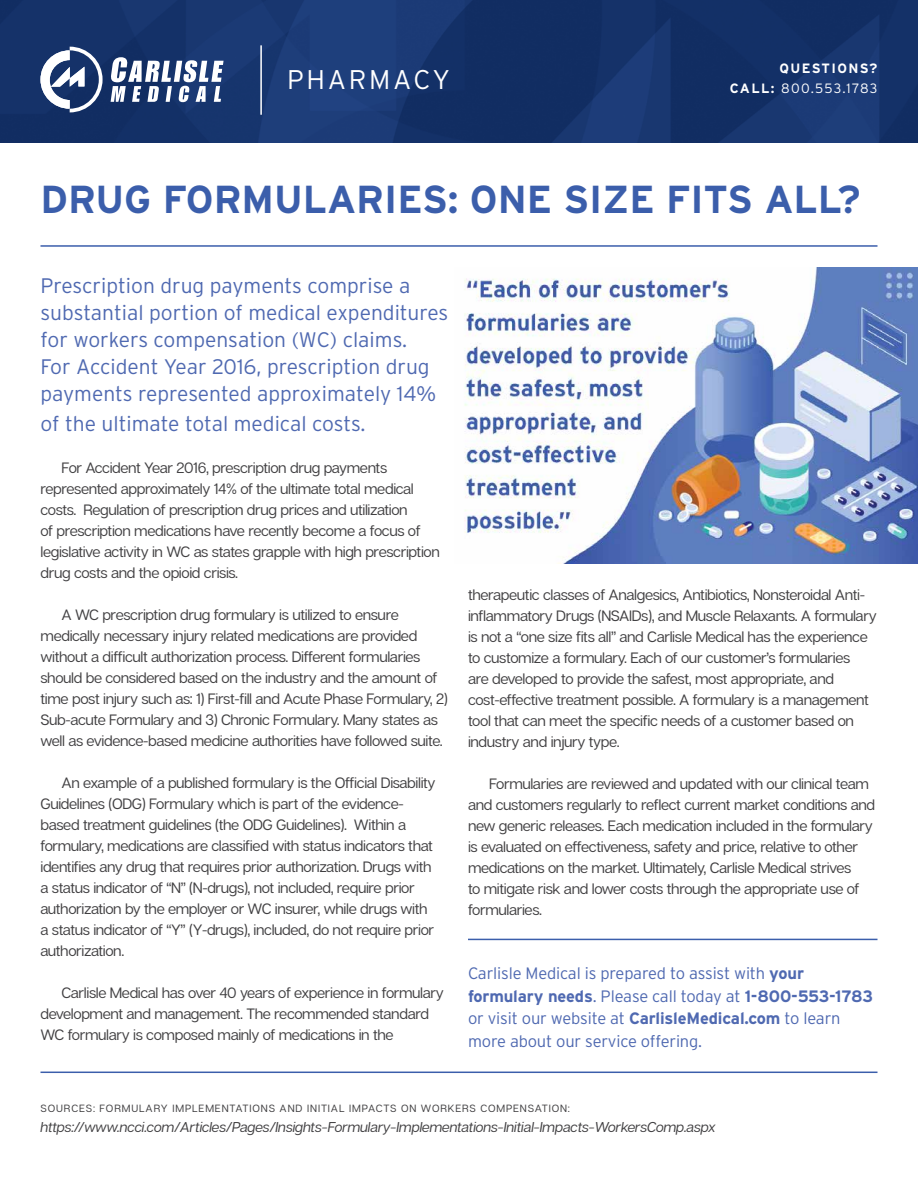
<style>
.page{position:relative;width:918px;height:1188px;background:#fff}
.page>*{position:absolute;margin:0;border:0;box-sizing:border-box;transform-origin:0 0}
.t1{font:700 39px "Interstate";color:#3b5eab}
.t2{font:300 27px "Interstate";letter-spacing:.1em;color:#fff}
.t3{font:300 21px/27px "Interstate";color:#4f69b1}
.t4{font:300 16.5px/22.5px "Interstate";letter-spacing:-.01em;color:#4f69b1}
.t5{font:15px/21px "Articulat C Fv 2 Text";letter-spacing:-.025em;color:#414042}
.t6{font:italic 14.25px "Articulat C Fv 2 Text";letter-spacing:-.01em;color:#414042}
.t7{font:700 13.5px/19.5px "Interstate";letter-spacing:.1em;color:#fff;text-align:right}
.t8{font:10.5px "Articulat C Fv 2 Text";letter-spacing:.085em;color:#414042}
.s1{font-weight:300}
.s2{font-weight:700}
</style>
<div class="page">
<img style="left:0;top:0;width:918px;height:143px">
<svg style="left:111px;top:57px;width:113px;height:45px"></svg>
<svg style="left:41px;top:47px;width:62px;height:65px"></svg>
<hr style="left:260px;top:45px;width:2px;height:70px;background:#fff">
<img style="left:464px;top:268px;width:454px;height:295px">
<hr style="left:40px;top:1072px;width:838px;height:1px;background:#3b5eab">
<hr style="left:468px;top:939px;width:410px;height:1px;background:#3b5eab">
<hr style="left:40px;top:245px;width:838px;height:2px;background:#3b5eab">
<h2 class="t2" style="left:287px;top:64px;width:165px">PHARMACY</h2>
<p class="t7" style="left:730px;top:59px;width:149px">QUESTIONS?<br>CALL: <span class="s1">800.553.1783</span></p>
<h1 class="t1" style="left:40px;top:177px;width:822px">DRUG FORMULARIES: ONE SIZE FITS ALL?</h1>
<h3 class="t3" style="left:40px;top:272px;width:409px">Prescription drug payments comprise a substantial portion of medical expenditures for workers compensation (WC) claims.<br>For Accident Year 2016, prescription drug payments represented approximately 14%</h3>
<h3 class="t3" style="left:40px;top:410px;width:327px">of the ultimate total medical costs.</h3>
<p class="t5" style="left:40px;top:458px;width:401px;text-indent:21px">For Accident Year 2016, prescription drug payments represented approximately 14% of the ultimate total medical costs. Regulation of prescription drug prices and utilization<br>of prescription medications have recently become a focus of legislative activity in WC as states grapple with high prescription drug costs and the opioid crisis.</p>
<p class="t5" style="left:40px;top:605px;width:409px;text-indent:21px">A WC prescription drug formulary is utilized to ensure medically necessary injury related medications are provided without a difficult authorization process. Different formularies should be considered based on the industry and the amount of time post injury such as: 1) First-fill and Acute Phase Formulary, 2)<br>Sub-acute Formulary and 3) Chronic Formulary. Many states as well as evidence-based medicine authorities have followed suite.</p>
<p class="t5" style="left:40px;top:773px;width:397px;text-indent:21px">An example of a published formulary is the Official Disability Guidelines (ODG) Formulary which is part of the evidence&shy;based treatment guidelines (the ODG Guidelines). Within a formulary, medications are classified with status indicators that identifies any drug that requires prior authorization. Drugs with a status indicator of “N” (N-drugs), not included, require prior authorization by the employer or WC insurer, while drugs with a status indicator of “Y” (Y-drugs), included, do not require prior authorization.</p>
<p class="t5" style="left:40px;top:983px;width:405px;text-indent:21px">Carlisle Medical has over 40 years of experience in formulary development and management. The recommended standard<br>WC formulary is composed mainly of medications in the</p>
<p class="t5" style="left:468px;top:584px;width:410px">therapeutic classes of Analgesics, Antibiotics, Nonsteroidal Anti&shy;inflammatory Drugs (NSAIDs), and Muscle Relaxants. A formulary is not a “one size fits all” and Carlisle Medical has the experience to customize a formulary. Each of our customer’s formularies<br>are developed to provide the safest, most appropriate, and cost-effective treatment possible. A formulary is a management tool that can meet the specific needs of a customer based on industry and injury type.</p>
<p class="t5" style="left:468px;top:773px;width:409px;text-indent:21px">Formularies are reviewed and updated with our clinical team and customers regularly to reflect current market conditions and new generic releases. Each medication included in the formulary is evaluated on effectiveness, safety and price, relative to other medications on the market. Ultimately, Carlisle Medical strives<br>to mitigate risk and lower costs through the appropriate use of formularies.</p>
<p class="t4" style="left:468px;top:962px;width:406px">Carlisle Medical is prepared to assist with <span class="s2">your formulary needs</span>. Please call today at <span class="s2">1-800-553-1783 </span>or visit our website at <span class="s2">CarlisleMedical.com</span> to learn more about our service offering.</p>
<p class="t8" style="left:41px;top:1103px;width:531px">SOURCES: FORMULARY IMPLEMENTATIONS AND INITIAL IMPACTS ON WORKERS COMPENSATION:</p>
<p class="t6" style="left:40px;top:1119px;width:677px">https://www.ncci.com/Articles/Pages/Insights-Formulary-Implementations-Initial-Impacts-WorkersComp.aspx</p>
</div>
